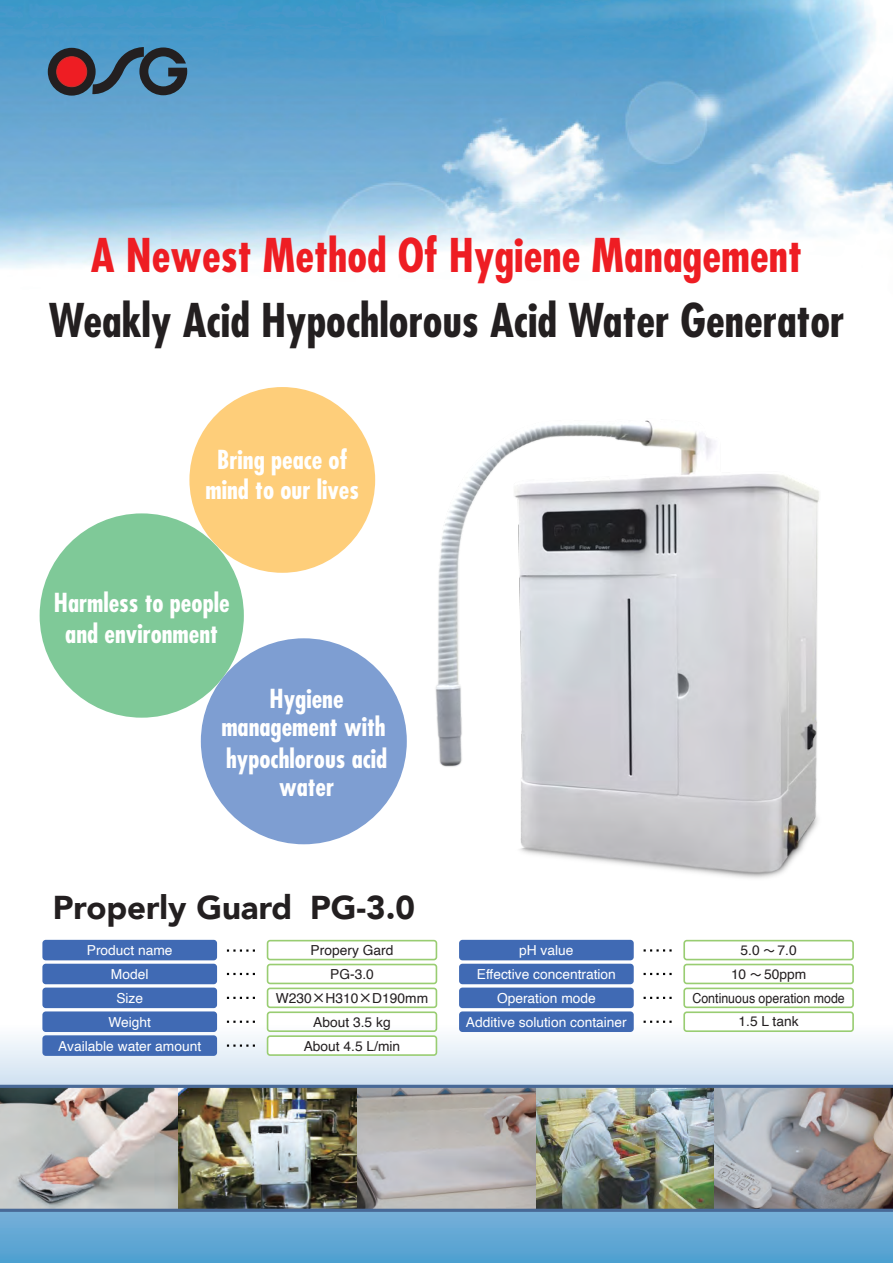
<style>
.page{position:relative;width:893px;height:1263px;background:#fff}
.page>*{position:absolute;margin:0;border:0;box-sizing:border-box;transform-origin:0 0}
.t1{font:700 condensed 45.3px "Futura";color:#231f20}
.t2{font:700 condensed 45.3px "Futura";color:#ee1d23}
.t3{font:900 33px "Avenir";color:#231f20}
.t4{font:700 condensed 25.5px/30.6px "Futura";color:#fff;text-align:center}
.t5{font:13.8px/23.9px "Helvetica";color:#fff;text-align:center}
.t6{font:13.8px/24px "Helvetica";color:#231f20;text-align:center}
.t7{font:13.8px "Helvetica";color:#231f20;scale:.9 1}
.s1{font-family:"Koz Go Pr 6 N";font-weight:500}
.s2{font-family:"Koz Go Pr 6 N";font-weight:500;font-size:11.55px}
</style>
<div class="page">
<img style="left:0;top:0;width:893px;height:268px">
<svg style="left:0;top:1023px;width:893px;height:240px"></svg>
<img style="left:435px;top:420px;width:384px;height:458px">
<div style="left:48px;top:48px;width:48px;height:48px;background:#231f20;border-radius:50%"></div>
<div style="left:57px;top:57px;width:30px;height:30px;background:#ee1d23;border-radius:50%"></div>
<div style="left:57px;top:57px;width:30px;height:30px;border:1px solid #cc322d;border-radius:50%"></div>
<svg style="left:92px;top:47px;width:95px;height:48px"></svg>
<svg style="left:227px;top:973px;width:28px;height:2px"></svg>
<svg style="left:227px;top:949px;width:28px;height:3px"></svg>
<svg style="left:227px;top:997px;width:28px;height:2px"></svg>
<svg style="left:227px;top:1021px;width:28px;height:2px"></svg>
<svg style="left:644px;top:997px;width:28px;height:2px"></svg>
<svg style="left:227px;top:1044px;width:28px;height:3px"></svg>
<svg style="left:644px;top:973px;width:28px;height:2px"></svg>
<svg style="left:644px;top:949px;width:28px;height:2px"></svg>
<svg style="left:644px;top:1021px;width:28px;height:2px"></svg>
<div style="left:43px;top:941px;width:173px;height:18px;background:#406ab4;border-radius:3px"></div>
<div style="left:42px;top:940px;width:175px;height:20px;border:2px solid #406ab4;border-radius:3px"></div>
<div style="left:43px;top:964px;width:173px;height:19px;background:#406ab4;border-radius:3px"></div>
<div style="left:42px;top:964px;width:175px;height:20px;border:2px solid #406ab4;border-radius:3px"></div>
<div style="left:43px;top:988px;width:173px;height:19px;background:#406ab4;border-radius:3px"></div>
<div style="left:42px;top:987px;width:175px;height:21px;border:2px solid #406ab4;border-radius:3px"></div>
<div style="left:43px;top:1012px;width:173px;height:19px;background:#406ab4;border-radius:3px"></div>
<div style="left:42px;top:1011px;width:175px;height:21px;border:2px solid #406ab4;border-radius:3px"></div>
<div style="left:43px;top:1036px;width:173px;height:19px;background:#406ab4;border-radius:3px"></div>
<div style="left:42px;top:1035px;width:175px;height:21px;border:2px solid #406ab4;border-radius:3px"></div>
<div style="left:460px;top:941px;width:173px;height:18px;background:#406ab4;border-radius:3px"></div>
<div style="left:459px;top:940px;width:175px;height:20px;border:2px solid #406ab4;border-radius:3px"></div>
<div style="left:460px;top:964px;width:173px;height:19px;background:#406ab4;border-radius:3px"></div>
<div style="left:459px;top:964px;width:175px;height:20px;border:2px solid #406ab4;border-radius:3px"></div>
<div style="left:460px;top:988px;width:173px;height:19px;background:#406ab4;border-radius:3px"></div>
<div style="left:459px;top:987px;width:175px;height:21px;border:2px solid #406ab4;border-radius:3px"></div>
<div style="left:460px;top:1012px;width:173px;height:19px;background:#406ab4;border-radius:3px"></div>
<div style="left:459px;top:1011px;width:175px;height:21px;border:2px solid #406ab4;border-radius:3px"></div>
<div style="left:267px;top:940px;width:170px;height:20px;border:2px solid #99cd72;border-radius:3px"></div>
<div style="left:267px;top:964px;width:170px;height:20px;border:2px solid #99cd72;border-radius:3px"></div>
<div style="left:267px;top:987px;width:170px;height:21px;border:2px solid #99cd72;border-radius:3px"></div>
<div style="left:267px;top:1011px;width:170px;height:21px;border:2px solid #99cd72;border-radius:3px"></div>
<div style="left:268px;top:1036px;width:168px;height:19px;background:#fff;border-radius:3px"></div>
<div style="left:267px;top:1035px;width:170px;height:21px;border:2px solid #99cd72;border-radius:3px"></div>
<div style="left:683px;top:940px;width:171px;height:20px;border:2px solid #99cd72;border-radius:3px"></div>
<div style="left:683px;top:964px;width:171px;height:20px;border:2px solid #99cd72;border-radius:3px"></div>
<div style="left:683px;top:987px;width:171px;height:21px;border:2px solid #99cd72;border-radius:3px"></div>
<div style="left:684px;top:1012px;width:169px;height:19px;background:#fff;border-radius:3px"></div>
<div style="left:683px;top:1011px;width:171px;height:21px;border:2px solid #99cd72;border-radius:3px"></div>
<img style="left:0;top:1088px;width:893px;height:121px">
<hr style="left:0;top:1209px;width:893px;height:3px;background:#486997">
<hr style="left:0;top:1085px;width:893px;height:3px;background:#486997">
<div style="left:189px;top:387px;width:186px;height:186px;background:#fece7a;border-radius:50%"></div>
<div style="left:40px;top:513px;width:204px;height:205px;background:#7fc998;border-radius:50%"></div>
<div style="left:201px;top:638px;width:206px;height:206px;background:#7e9ed2;border-radius:50%"></div>
<h1 class="t2" style="left:91px;top:226px;width:712px">A Newest Method Of Hygiene Management</h1>
<h1 class="t1" style="left:49px;top:291px;width:797px">Weakly Acid Hypochlorous Acid Water Generator</h1>
<h3 class="t4" style="left:206px;top:444px;width:155px">Bring peace of mind to our lives</h3>
<h3 class="t4" style="left:54px;top:587px;width:177px">Harmless to people and environment</h3>
<h3 class="t4" style="left:221px;top:684px;width:166px;line-height:28.5px">Hygiene management with</h3>
<h3 class="t4" style="left:226px;top:744px;width:163px;line-height:28.5px">hypochlorous acid water</h3>
<h2 class="t3" style="left:53px;top:879px;width:364px">Properly Guard PG-3.0</h2>
<p class="t5" style="left:58px;top:939px;width:144px">Product name<br>Model<br>Size<br>Weight<br>Available water amount</p>
<p class="t5" style="left:466px;top:939px;width:162px">pH value<br>Effective concentration<br>Operation mode<br>Additive solution container</p>
<p class="t6" style="left:311px;top:938px;width:84px">Propery Gard<br>PG-3.0</p>
<p class="t6" style="left:304px;top:1010px;width:98px">About 3.5 kg<br>About 4.5 L/min</p>
<p class="t6" style="left:276px;top:986px;width:154px">W230<span class="s1">×</span>H310<span class="s1">×</span>D190mm</p>
<p class="t6" style="left:740px;top:939px;width:58px">5.0 <span class="s2">～</span> 7.0</p>
<p class="t6" style="left:731px;top:962px;width:77px">10 <span class="s2">～</span> 50ppm</p>
<p class="t6" style="left:739px;top:1010px;width:62px">1.5 L tank</p>
<p class="t7" style="left:692px;top:987px;width:171px">Continuous operation mode</p>
</div>
